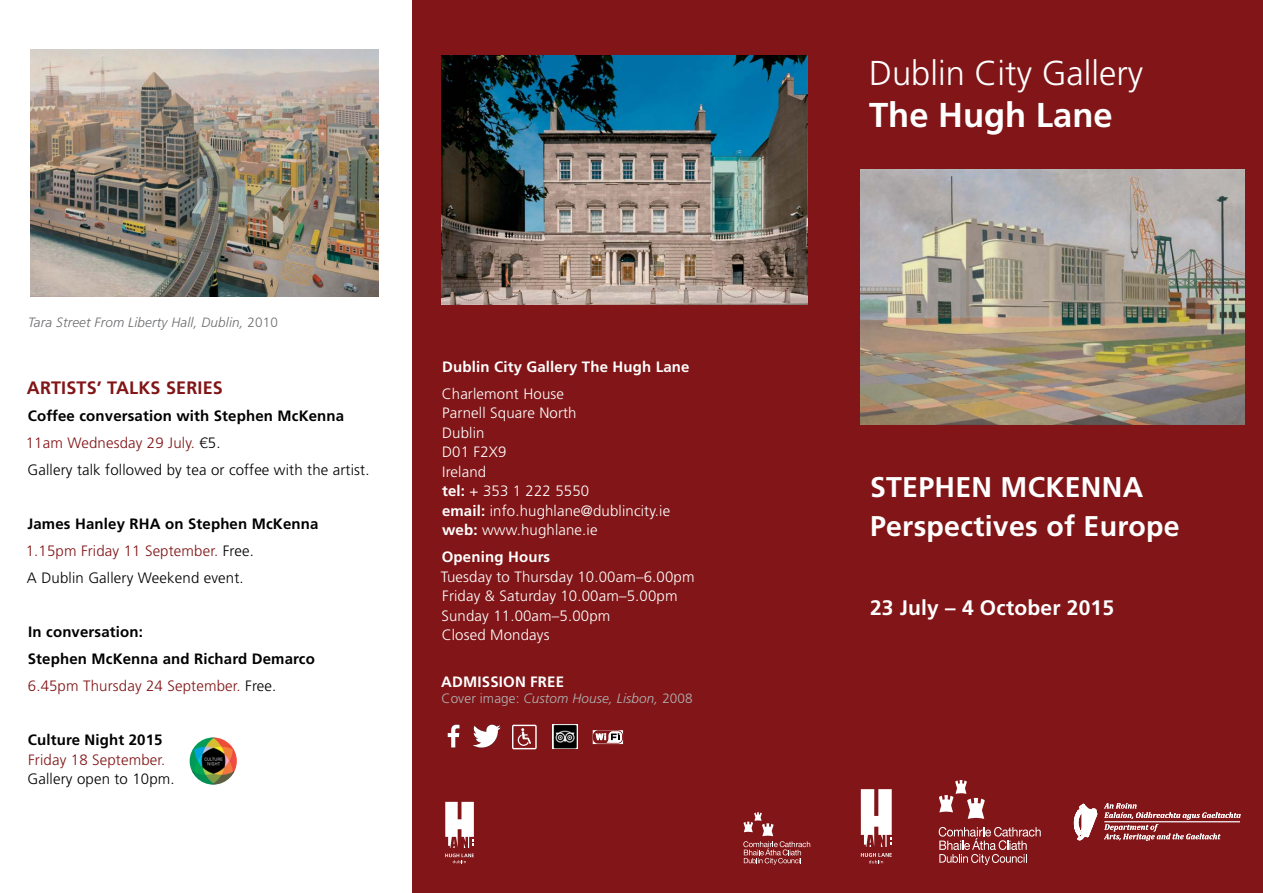
<style>
.page{position:relative;width:1263px;height:893px;background:#fff}
.page>*{position:absolute;margin:0;border:0;box-sizing:border-box;transform-origin:0 0}
.t1{font:300 34.5px "Frutiger";color:#fff}
.t2{font:700 34.5px "Frutiger";color:#fff}
.event_date{font:700 28.5px "Frutiger";letter-spacing:.01em;color:#fff}
.event_date-2{font:700 21px "Frutiger";letter-spacing:.01em;color:#fff}
.exhibition_title{font:700 18px "Frutiger";letter-spacing:.01em;color:#811517}
.body_reverse{font:300 15px/19.5px "Frutiger";letter-spacing:.01em;color:#fff}
.body{font:300 15px/19.5px "Frutiger";letter-spacing:.01em;color:#811517}
.body-2{font:700 15px "Frutiger";letter-spacing:.01em;color:#000}
.body-3{font:300 15px "Frutiger";letter-spacing:.01em;color:#000}
.caption_reverse{font:700 15px "Frutiger";letter-spacing:.01em;color:#fff}
.body_reverse-2{font:700 15px "Frutiger";letter-spacing:.01em;color:#fff}
.sub-head-reverse{font:700 15px "Frutiger";letter-spacing:.01em;color:#fff}
.t3{font:italic 300 13.5px "Frutiger";letter-spacing:.01em;color:#6d6e71}
.caption_reverse-2{font:italic 300 13.5px "Frutiger";letter-spacing:.01em;color:#b1b4b6}
.s1{font-style:normal}
.s2{font-family:"Helvetica Neue";color:#000}
.s3{color:#000}
.s4{font-weight:700;color:#000}
.s5{font-weight:700}
</style>
<div class="page">
<div style="left:412px;top:0;width:851px;height:893px;background:#811517"></div>
<img style="left:442px;top:56px;width:365px;height:249px">
<svg style="left:743px;top:812px;width:67px;height:53px"></svg>
<svg style="left:445px;top:802px;width:29px;height:46px"></svg>
<svg style="left:445px;top:854px;width:29px;height:9px"></svg>
<img style="left:860px;top:169px;width:385px;height:255px">
<img style="left:30px;top:49px;width:348px;height:247px">
<svg style="left:448px;top:725px;width:11px;height:22px"></svg>
<svg style="left:473px;top:725px;width:28px;height:23px"></svg>
<svg style="left:552px;top:724px;width:25px;height:25px"></svg>
<img style="left:553px;top:725px;width:24px;height:24px">
<svg style="left:512px;top:725px;width:25px;height:24px"></svg>
<svg style="left:593px;top:730px;width:30px;height:14px"></svg>
<svg style="left:861px;top:789px;width:31px;height:58px"></svg>
<svg style="left:861px;top:853px;width:31px;height:10px"></svg>
<svg style="left:939px;top:780px;width:46px;height:39px"></svg>
<svg style="left:939px;top:827px;width:102px;height:38px"></svg>
<svg style="left:1104px;top:803px;width:137px;height:38px"></svg>
<hr style="left:1104px;top:821px;width:136px;height:1px;background:#fff">
<svg style="left:1074px;top:804px;width:23px;height:36px"></svg>
<img style="left:190px;top:737px;width:47px;height:48px;border-radius:24px">
<p class="t3" style="left:28px;top:314px;width:251px">Tara Street From Liberty Hall, Dublin, <span class="s1">2010</span></p>
<p class="exhibition_title" style="left:27px;top:377px;width:197px">ARTISTS’ TALKS SERIES</p>
<p class="body-2" style="left:28px;top:407px;width:318px">Coffee conversation with Stephen McKenna</p>
<p class="body" style="left:26px;top:434px;width:196px">11am Wednesday 29 July. <span class="s2">€</span><span class="s3">5.</span></p>
<p class="body-3" style="left:28px;top:462px;width:343px">Gallery talk followed by tea or coffee with the artist.</p>
<p class="body-2" style="left:27px;top:515px;width:292px">James Hanley RHA on Stephen McKenna</p>
<p class="body" style="left:26px;top:542px;width:230px">1.15pm Friday 11 September. <span class="s3">Free.</span></p>
<p class="body-3" style="left:27px;top:570px;width:218px">A Dublin Gallery Weekend event.</p>
<p class="body-2" style="left:28px;top:623px;width:116px">In conversation:</p>
<p class="body-2" style="left:28px;top:650px;width:289px">Stephen McKenna and Richard Demarco</p>
<p class="body" style="left:28px;top:677px;width:250px">6.45pm Thursday 24 September. <span class="s3">Free.</span></p>
<p class="body" style="left:28px;top:731px;width:149px"><span class="s4">Culture Night 2015<br></span>Friday 18 September.<br><span class="s3">Gallery open to 10pm.</span></p>
<p class="caption_reverse" style="left:442px;top:358px;width:249px">Dublin City Gallery The Hugh Lane</p>
<p class="body_reverse" style="left:442px;top:384px;width:230px">Charlemont House<br>Parnell Square North<br>Dublin<br>D01 F2X9<br>Ireland<br><span class="s5">tel:</span> + 353 1 222 5550<br><span class="s5">email:</span> info.hughlane@dublincity.ie <span class="s5">web:</span> www.hughlane.ie</p>
<p class="sub-head-reverse" style="left:442px;top:548px;width:110px">Opening Hours</p>
<p class="body_reverse" style="left:441px;top:567px;width:255px">Tuesday to Thursday 10.00am–6.00pm<br>Friday &amp; Saturday 10.00am–5.00pm<br>Sunday 11.00am–5.00pm<br>Closed Mondays</p>
<p class="body_reverse-2" style="left:441px;top:673px;width:124px">ADMISSION FREE</p>
<p class="caption_reverse-2" style="left:441px;top:690px;width:253px"><span class="s1">Cover image:</span> Custom House, Lisbon, <span class="s1">2008</span></p>
<p class="t1" style="left:869px;top:53px;width:276px">Dublin City Gallery</p>
<p class="t2" style="left:869px;top:95px;width:245px">The Hugh Lane</p>
<p class="event_date" style="left:870px;top:470px;width:275px">STEPHEN MCKENNA</p>
<p class="event_date" style="left:870px;top:509px;width:311px">Perspectives of Europe</p>
<p class="event_date-2" style="left:870px;top:596px;width:246px">23 July – 4 October 2015</p>
</div>
